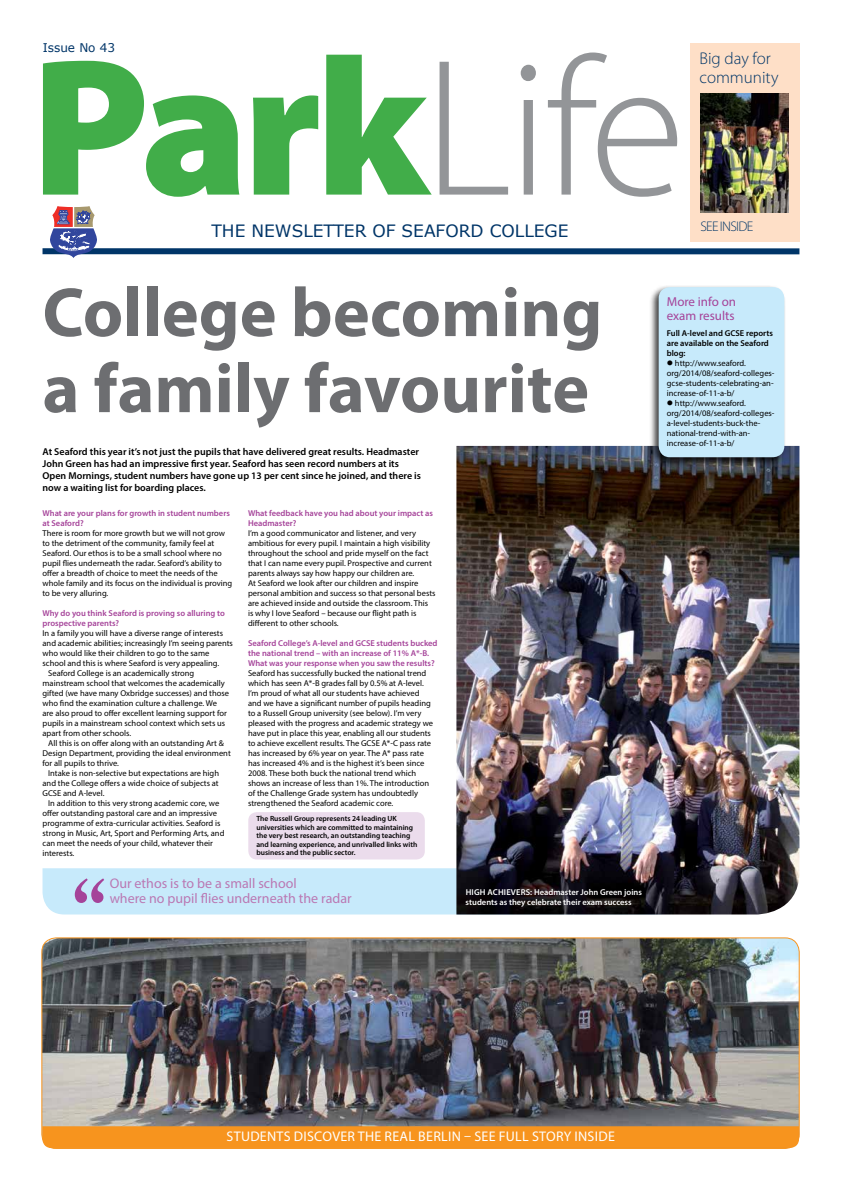
<style>
.page{position:relative;width:842px;height:1191px;background:#fff}
.page>*{position:absolute;margin:0;border:0;box-sizing:border-box;transform-origin:0 0}
.t1{font:900 197px "Myriad Pro";color:#41ad49}
.t2{font:90px "Century Old Style Std";color:#a54399}
.t3{font:700 70px/76px "Myriad Pro";color:#6d6e71}
.t4{font:17px "Verdana";color:#003568}
.t5{font:300 17px/19px "Myriad Pro";color:#003568}
.t6{font:14px/15px "Myriad Pro";color:#ba78b3}
.t7{font:14px "Myriad Pro";letter-spacing:.02em;color:#fff}
.t8{font:300 14px "Myriad Pro";letter-spacing:-.05em;color:#003568}
.t9{font:13px/14px "Myriad Pro";color:#a54399}
.t10{font:12px "Verdana";color:#003568}
.t11{font:600 10px/12px "Myriad Pro";color:#000}
.t12{font:8.5px/10px "Myriad Pro";color:#000}
.t13{font:600 8.5px/10px "Myriad Pro";color:#a54399}
.t14{font:600 8.5px/10px "Myriad Pro";color:#fff}
.t15{font:600 8.5px/10px "Myriad Pro";color:#000}
.t16{font:600 7.5px/8.5px "Myriad Pro";color:#000}
.s1{font-weight:300;color:#939598}
</style>
<div class="page">
<div style="left:43px;top:868px;width:413px;height:46px;background:#c7eafb"></div>
<div style="left:690px;top:43px;width:109px;height:199px;background:#fedfc7"></div>
<div style="left:43px;top:248px;width:756px;height:6px;background:#003568"></div>
<svg style="left:49px;top:206px;width:48px;height:52px"></svg>
<img style="left:456px;top:446px;width:343px;height:468px">
<div style="left:248px;top:812px;width:177px;height:47px;background:#ebdcec;border-radius:9px"></div>
<img style="left:43px;top:939px;width:755px;height:187px">
<div style="left:42px;top:1126px;width:757px;height:22px;background:#f7941e"></div>
<img style="left:700px;top:93px;width:88px;height:120px">
<div style="left:648px;top:285px;width:138px;height:182px;background:#000;opacity:.75"></div>
<div style="left:659px;top:287px;width:125px;height:170px;background:#c7eafb;border-radius:11px"></div>
<h3 class="t10" style="left:43px;top:40px;width:74px">ISSUE NO 43</h3>
<h3 class="t5" style="left:699px;top:49px;width:81px">Big day for community</h3>
<h1 class="t1" style="left:31px;top:-3px;width:656px">Park<span class="s1">Life</span></h1>
<h3 class="t4" style="left:211px;top:220px;width:359px">THE NEWSLETTER OF SEAFORD COLLEGE</h3>
<h3 class="t8" style="left:700px;top:217px;width:54px">SEE iNSI DE</h3>
<h3 class="t3" style="left:43px;top:272px;width:561px">College becoming a family favourite</h3>
<p class="t11" style="left:43px;top:446px;width:380px">At Seaford this year it’s not just the pupils that have delivered great results. Headmaster John Green has had an impressive first year. Seaford has seen record numbers at its Open Mornings, student numbers have gone up 13 per cent since he joined, and there is now a waiting list for boarding places.</p>
<p class="t13" style="left:43px;top:508px;width:189px">What are your plans for growth in student numbers at Seaford?</p>
<p class="t12" style="left:43px;top:528px;width:191px">There is room for more growth but we will not grow to the detriment of the community, family feel at Seaford. Our ethos is to be a small school where no pupil flies underneath the radar. Seaford’s ability to offer a breadth of choice to meet the needs of the whole family and its focus on the individual is proving to be very alluring.</p>
<p class="t13" style="left:43px;top:608px;width:184px">Why do you think Seaford is proving so alluring to prospective parents?</p>
<p class="t12" style="left:43px;top:628px;width:182px">In a family you will have a diverse range of interests</p>
<p class="t12" style="left:43px;top:638px;width:192px">and academic abilities; increasingly I’m seeing parents</p>
<p class="t12" style="left:43px;top:648px;width:168px">who would like their children to go to the same</p>
<p class="t12" style="left:43px;top:658px;width:178px">school and this is where Seaford is very appealing.</p>
<p class="t12" style="left:48px;top:668px;width:148px">Seaford College is an academically strong</p>
<p class="t12" style="left:43px;top:678px;width:184px">mainstream school that welcomes the academically</p>
<p class="t12" style="left:43px;top:688px;width:188px">gifted (we have many Oxbridge successes) and those</p>
<p class="t12" style="left:43px;top:698px;width:176px">who find the examination culture a challenge. We</p>
<p class="t12" style="left:43px;top:708px;width:186px">are also proud to offer excellent learning support for</p>
<p class="t12" style="left:43px;top:718px;width:184px">pupils in a mainstream school context which sets us</p>
<p class="t12" style="left:43px;top:728px;width:90px">apart from other schools.</p>
<p class="t12" style="left:48px;top:738px;width:177px">All this is on offer along with an outstanding Art &amp;</p>
<p class="t12" style="left:43px;top:748px;width:190px">Design Department, providing the ideal environment</p>
<p class="t12" style="left:43px;top:758px;width:78px">for all pupils to thrive.</p>
<p class="t12" style="left:48px;top:768px;width:172px">Intake is non-selective but expectations are high</p>
<p class="t12" style="left:43px;top:778px;width:178px">and the College offers a wide choice of subjects at</p>
<p class="t12" style="left:43px;top:788px;width:63px">GCSE and A-level.</p>
<p class="t12" style="left:48px;top:798px;width:173px">In addition to this very strong academic core, we</p>
<p class="t12" style="left:43px;top:808px;width:176px">offer outstanding pastoral care and an impressive</p>
<p class="t12" style="left:43px;top:818px;width:179px">programme of extra-curricular activities. Seaford is</p>
<p class="t12" style="left:43px;top:828px;width:183px">strong in Music, Art, Sport and Performing Arts, and</p>
<p class="t12" style="left:43px;top:838px;width:172px">can meet the needs of your child, whatever their</p>
<p class="t12" style="left:43px;top:848px;width:33px">interests.</p>
<p class="t13" style="left:248px;top:508px;width:187px">What feedback have you had about your impact as<br>Headmaster?</p>
<p class="t12" style="left:248px;top:528px;width:189px">I’m a good communicator and listener, and very ambitious for every pupil. I maintain a high visibility throughout the school and pride myself on the fact that I can name every pupil. Prospective and current parents always say how happy our children are.<br>At Seaford we look after our children and inspire personal ambition and success so that personal bests are achieved inside and outside the classroom. This is why I love Seaford – because our flight path is different to other schools.</p>
<p class="t13" style="left:248px;top:638px;width:191px">Seaford College’s A-level and GCSE students bucked the national trend – with an increase of 11% A*-B.<br>What was your response when you saw the results?</p>
<p class="t12" style="left:248px;top:668px;width:187px">Seaford has successfully bucked the national trend which has seen A*-B grades fall by 0.5% at A-level.<br>I’m proud of what all our students have achieved and we have a significant number of pupils heading to a Russell Group university (see below). I’m very pleased with the progress and academic strategy we have put in place this year, enabling all our students to achieve excellent results. The GCSE A*-C pass rate has increased by 6% year on year. The A* pass rate has increased 4% and is the highest it’s been since 2008. These both buck the national trend which shows an increase of less than 1%. The introduction of the Challenge Grade system has undoubtedly strengthened the Seaford academic core.</p>
<p class="t16" style="left:256px;top:814px;width:163px">The Russell Group represents 24 leading UK universities which are committed to maintaining the very best research, an outstanding teaching and learning experience, and unrivalled links with business and the public sector.</p>
<h2 class="t2" style="left:71px;top:854px;width:37px">“</h2>
<h3 class="t6" style="left:110px;top:875px;width:243px">Our ethos is to be a small school<br>where no pupil flies underneath the radar</h3>
<p class="t14" style="left:466px;top:887px;width:178px">h igh ach ievers: Headmaster John Green joins students as they celebrate their exam success</p>
<h3 class="t9" style="left:667px;top:294px;width:71px">More info on exam results</h3>
<p class="t15" style="left:667px;top:328px;width:108px">Full A-level and GCSE reports are available on the Seaford blog:</p>
<p class="t12" style="left:667px;top:358px;width:109px">● http://www.seaford. org/2014/08/seaford-colleges&shy;gcse-students-celebrating-an&shy;increase-of-11-a-b/</p>
<p class="t12" style="left:667px;top:398px;width:109px">● http://www.seaford. org/2014/08/seaford-colleges&shy;a-level-students-buck-the&shy;national-trend-with-an&shy;increase-of-11-a-b/</p>
<h3 class="t7" style="left:227px;top:1127px;width:76px">Students disco</h3>
<h3 class="t7" style="left:332px;top:1127px;width:150px">ver the real Berlin – see</h3>
<h3 class="t7" style="left:499px;top:1127px;width:42px">full stor</h3>
<h3 class="t7" style="left:564px;top:1127px;width:32px">y inside</h3>
</div>
